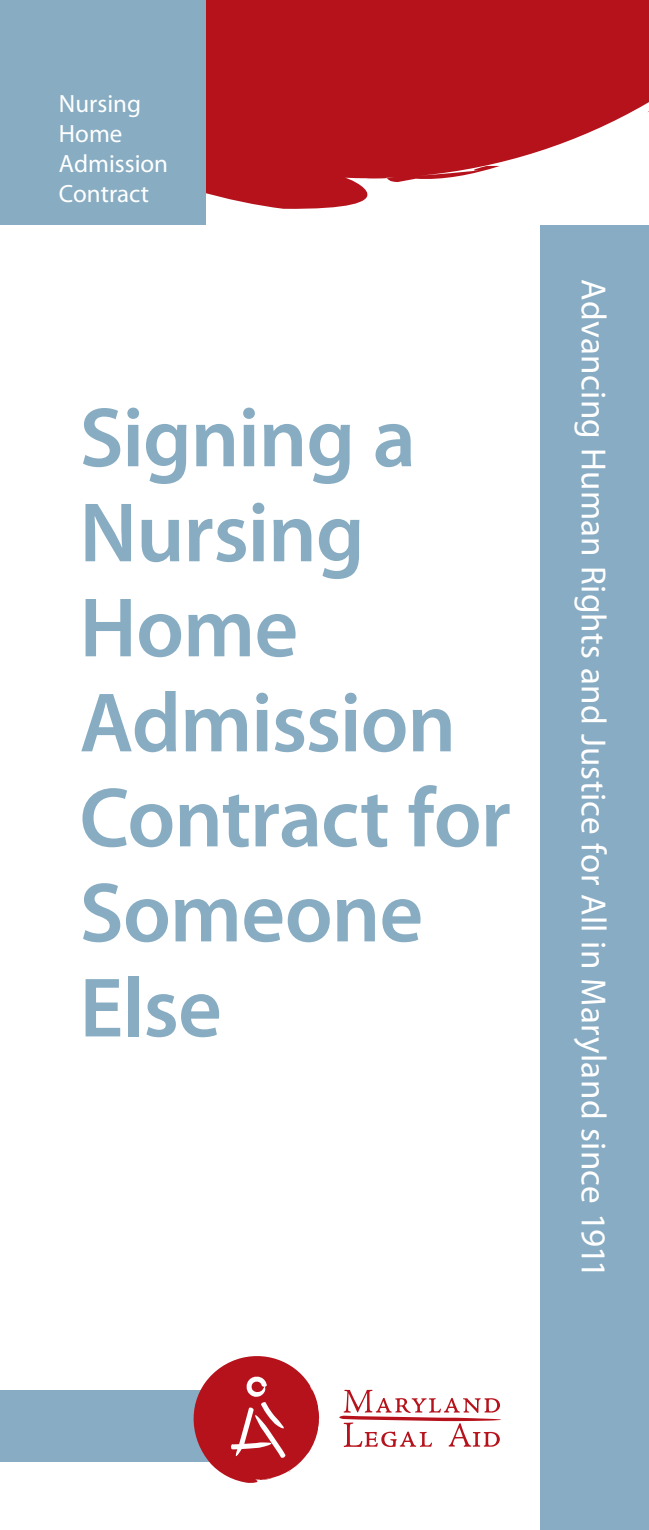
<style>
.page{position:relative;width:649px;height:1530px;background:#fff}
.page>*{position:absolute;margin:0;border:0;box-sizing:border-box;transform-origin:0 0}
.t1{font:600 85px/95px "Myriad Pro";letter-spacing:-.01em;color:#88adc3}
.t2{font:35px "Myriad Pro";letter-spacing:.01em;color:#fff}
.t3{font:25px/30px "Myriad Pro";color:#fff}
</style>
<div class="page">
<div style="left:0;top:1391px;width:223px;height:71px;background:#88acc3"></div>
<div style="left:0;top:0;width:212px;height:225px;background:#88adc3"></div>
<div style="left:540px;top:0;width:108px;height:1530px;background:#88acc3"></div>
<svg style="left:188px;top:1356px;width:131px;height:127px"></svg>
<svg style="left:339px;top:1390px;width:162px;height:57px"></svg>
<div style="left:206px;top:0;width:442px;height:225px;background:#fff"></div>
<svg style="left:206px;top:0;width:442px;height:209px;fill:#b5121b"></svg>
<p class="t3" style="left:59px;top:88px;width:111px">Nursing<br>Home<br>Admission<br>Contract</p>
<h1 class="t1" style="left:79px;top:388px;width:432px">Signing a<br>Nursing<br>Home<br>Admission<br>Contract for<br>Someone<br>Else</h1>
<p class="t2" style="left:614px;top:279px;width:1001px;rotate:90deg">Advancing Human Rights and Justice for All in Maryland since 1911</p>
</div>
